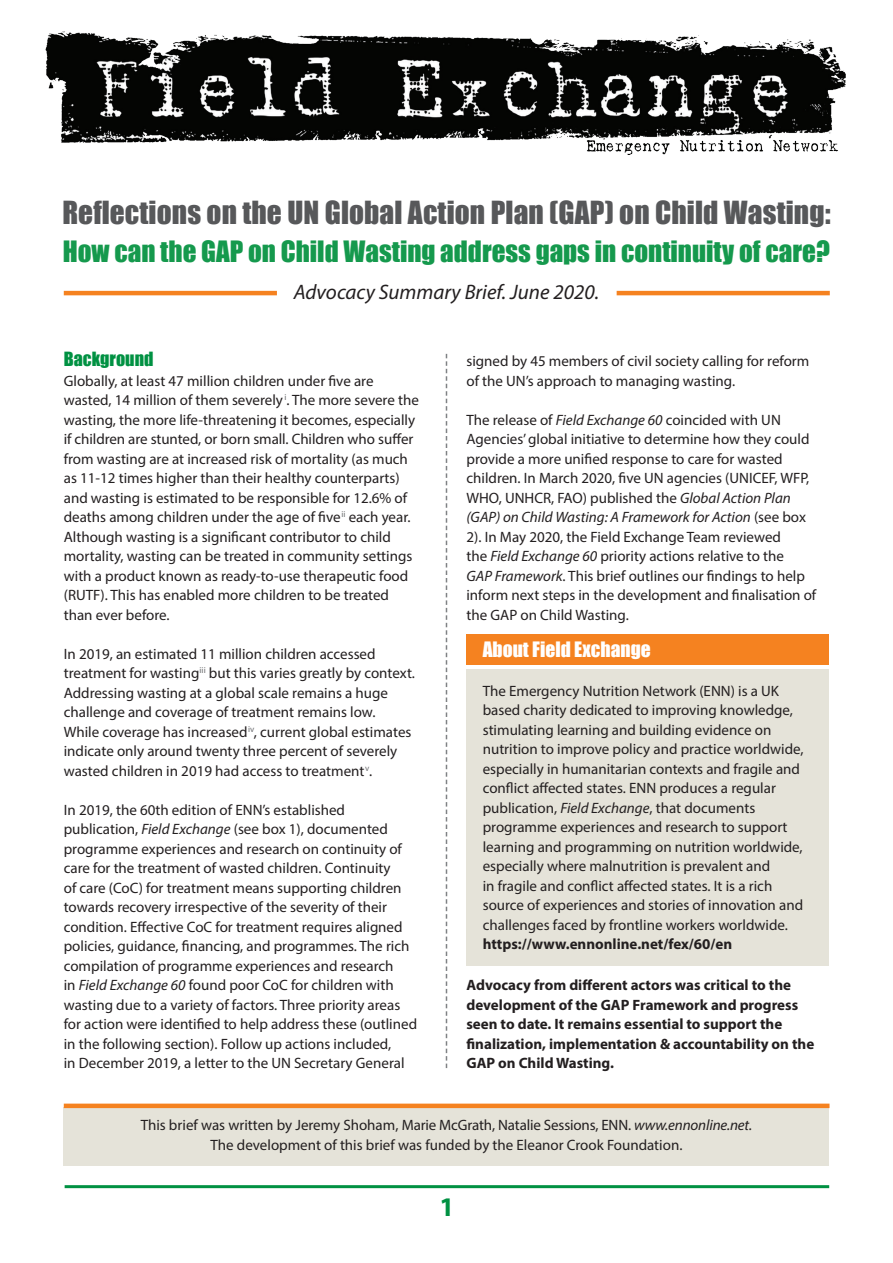
<style>
.page{position:relative;width:893px;height:1263px;background:#fff}
.page>*{position:absolute;margin:0;border:0;box-sizing:border-box;transform-origin:0 0}
.t1{font:29.25px "Impact";letter-spacing:.005em;color:#57585a}
.t2{font:27px "Impact";color:#15994d}
.t3{font:700 27px "Myriad Pro";color:#009142}
.t4{font:italic 21px "Myriad Pro";color:#231f20}
.t5{font:19.5px "Impact";color:#fff}
.t6{font:18px "Impact";color:#009142}
.t7{font:15px/19.5px "Myriad Pro";color:#231f20}
.t8{font:700 15px/19.5px "Myriad Pro";color:#231f20}
.s1{font-style:italic}
.s2{font-weight:700}
</style>
<div class="page">
<hr style="left:65px;top:1185px;width:764px;height:3px;background:#009142">
<div style="left:64px;top:1107px;width:765px;height:59px;background:#e5e3d9"></div>
<img style="left:45px;top:31px;width:801px;height:124px">
<svg style="left:446px;top:354px;width:1px;height:714px"></svg>
<div style="left:466px;top:634px;width:362px;height:31px;background:#f58220"></div>
<div style="left:466px;top:669px;width:362px;height:296px;background:#e5e3d9"></div>
<div style="left:64px;top:1103px;width:765px;height:5px;background:#f58220"></div>
<hr style="left:64px;top:291px;width:213px;height:4px;background:#f58220">
<hr style="left:617px;top:291px;width:213px;height:4px;background:#f58220">
<p class="t1" style="left:62px;top:190px;width:770px">Reflections on the UN Global Action Plan (GAP) on Child Wasting:</p>
<p class="t2" style="left:63px;top:230px;width:769px">How can the GAP on Child Wasting address gaps in continuity of care?</p>
<p class="t4" style="left:294px;top:279px;width:307px">Advocacy Summary Brief. June 2020.</p>
<p class="t6" style="left:64px;top:345px;width:91px">Background</p>
<p class="t7" style="left:64px;top:370px;width:357px">Globally, at least 47 million children under five are wasted, 14 million of them severely <sup>i</sup>. The more severe the wasting, the more life-threatening it becomes, especially if children are stunted, or born small. Children who suffer from wasting are at increased risk of mortality (as much as 11-12 times higher than their healthy counterparts) and wasting is estimated to be responsible for 12.6% of deaths among children under the age of five<sup>ii</sup> each year.<br>Although wasting is a significant contributor to child mortality, wasting can be treated in community settings with a product known as ready-to-use therapeutic food (RUTF). This has enabled more children to be treated than ever before.</p>
<p class="t7" style="left:64px;top:643px;width:353px">In 2019, an estimated 11 million children accessed treatment for wasting<sup>iii</sup> but this varies greatly by context.<br>Addressing wasting at a global scale remains a huge challenge and coverage of treatment remains low.<br>While coverage has increased<sup>iv</sup>, current global estimates indicate only around twenty three percent of severely wasted children in 2019 had access to treatment<sup>v</sup>.</p>
<p class="t7" style="left:64px;top:799px;width:355px">In 2019, the 60th edition of ENN’s established publication, <span class="s1">Field Exchange</span> (see box 1), documented programme experiences and research on continuity of care for the treatment of wasted children. Continuity<br>of care (CoC) for treatment means supporting children towards recovery irrespective of the severity of their condition. Effective CoC for treatment requires aligned policies, guidance, financing, and programmes. The rich compilation of programme experiences and research<br>in <span class="s1">Field Exchange 60</span> found poor CoC for children with wasting due to a variety of factors. Three priority areas for action were identified to help address these (outlined in the following section). Follow up actions included,<br>in December 2019, a letter to the UN Secretary General</p>
<p class="t7" style="left:466px;top:351px;width:344px">signed by 45 members of civil society calling for reform of the UN’s approach to managing wasting.</p>
<p class="t7" style="left:466px;top:409px;width:351px">The release of <span class="s1">Field Exchange 60</span> coincided with UN Agencies’ global initiative to determine how they could provide a more unified response to care for wasted children. In March 2020, five UN agencies (UNICEF, WFP, WHO, UNHCR, FAO) published the <span class="s1">Global Action Plan (GAP) on Child Wasting: A Framework for Action</span> (see box 2). In May 2020, the Field Exchange Team reviewed<br>the <span class="s1">Field Exchange 60</span> priority actions relative to the<br><span class="s1">GAP Framework</span>. This brief outlines our findings to help inform next steps in the development and finalisation of the GAP on Child Wasting.</p>
<p class="t5" style="left:483px;top:634px;width:170px">About Field Exchange</p>
<p class="t7" style="left:483px;top:681px;width:322px">The Emergency Nutrition Network (ENN) is a UK based charity dedicated to improving knowledge, stimulating learning and building evidence on nutrition to improve policy and practice worldwide, especially in humanitarian contexts and fragile and conflict affected states. ENN produces a regular publication, <span class="s1">Field Exchange</span>, that documents programme experiences and research to support learning and programming on nutrition worldwide, especially where malnutrition is prevalent and<br>in fragile and conflict affected states. It is a rich source of experiences and stories of innovation and challenges faced by frontline workers worldwide. <span class="s2">https://www.ennonline.net/fex/60/en</span></p>
<p class="t8" style="left:466px;top:975px;width:349px">Advocacy from different actors was critical to the development of the GAP Framework and progress seen to date. It remains essential to support the finalization, implementation &amp; accountability on the GAP on Child Wasting.</p>
<p class="t7" style="left:141px;top:1115px;width:613px">This brief was written by Jeremy Shoham, Marie McGrath, Natalie Sessions, ENN. <span class="s1">www.ennonline.net.</span></p>
<p class="t7" style="left:211px;top:1135px;width:473px">The development of this brief was funded by the Eleanor Crook Foundation.</p>
<h2 class="t3" style="left:439px;top:1189px;width:16px">1</h2>
</div>
